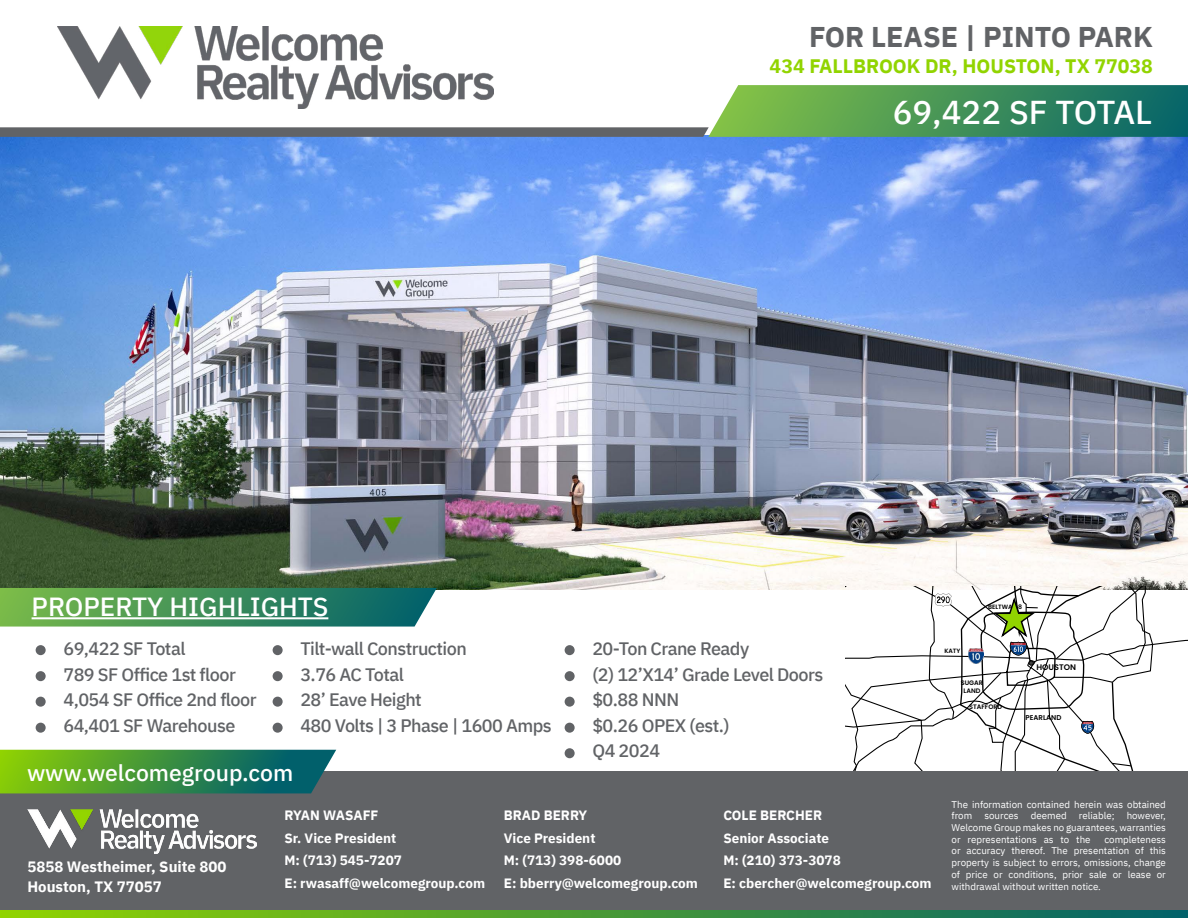
<style>
.page{position:relative;width:1188px;height:918px;background:#fff}
.page>*{position:absolute;margin:0;border:0;box-sizing:border-box;transform-origin:0 0}
.t1{font:500 33px "IBM Plex Sans";color:#fff}
.t2{font:700 28.5px "IBM Plex Sans";color:#616366}
.t3{font:500 26.25px "IBM Plex Sans";color:#fff}
.t4{font:500 22.95px "IBM Plex Sans";color:#fff}
.t5{font:700 19.5px "IBM Plex Sans";color:#91d400}
.t6{font:500 18px/25.5px "IBM Plex Sans";letter-spacing:-.03em;color:#616366}
.t7{font:700 15px/19.5px "IBM Plex Sans";color:#fff}
.t8{font:700 13.5px/22.5px "IBM Plex Sans";color:#fff}
.t9{font:9.75px/11.7px "IBM Plex Sans";color:#fff;text-align:justify}
.t10{font:600 8.1px "Poppins";color:#000}
.t11{font:600 7.05px "Poppins";color:#000}
.t12{font:600 6.45px/7.8px "Poppins";color:#000;text-align:center}
.t13{font:600 6.15px "Poppins";color:#000}
</style>
<div class="page">
<img style="left:0;top:137px;width:1188px;height:453px">
<svg style="left:845px;top:587px;width:343px;height:185px"></svg>
<svg style="left:0;top:588px;width:437px;height:39px;background:#469261"></svg>
<hr style="left:32px;top:617px;width:296px;height:2px;background:#fff">
<svg style="left:0;top:85px;width:1188px;height:52px"></svg>
<div style="left:36px;top:645px;width:10px;height:10px;background:#616366;border-radius:50%"></div>
<div style="left:36px;top:671px;width:10px;height:10px;background:#616366;border-radius:50%"></div>
<div style="left:36px;top:697px;width:10px;height:10px;background:#616366;border-radius:50%"></div>
<div style="left:36px;top:723px;width:10px;height:10px;background:#616366;border-radius:50%"></div>
<div style="left:273px;top:645px;width:10px;height:10px;background:#616366;border-radius:50%"></div>
<div style="left:273px;top:671px;width:10px;height:10px;background:#616366;border-radius:50%"></div>
<div style="left:273px;top:697px;width:10px;height:10px;background:#616366;border-radius:50%"></div>
<div style="left:273px;top:723px;width:10px;height:10px;background:#616366;border-radius:50%"></div>
<div style="left:565px;top:645px;width:10px;height:10px;background:#616366;border-radius:50%"></div>
<div style="left:565px;top:671px;width:10px;height:10px;background:#616366;border-radius:50%"></div>
<div style="left:565px;top:697px;width:10px;height:10px;background:#616366;border-radius:50%"></div>
<div style="left:565px;top:723px;width:10px;height:10px;background:#616366;border-radius:50%"></div>
<div style="left:565px;top:748px;width:10px;height:10px;background:#616366;border-radius:50%"></div>
<div style="left:0;top:772px;width:1188px;height:146px;background:#616366"></div>
<svg style="left:0;top:750px;width:336px;height:43px;background:#3f9040"></svg>
<svg style="left:0;top:911px;width:1188px;height:7px;background:#499a35"></svg>
<img style="left:58px;top:27px;width:436px;height:81px">
<img style="left:28px;top:810px;width:229px;height:43px">
<h2 class="t2" style="left:809px;top:14px;width:345px">FOR LEASE | PINTO PARK</h2>
<h3 class="t5" style="left:770px;top:51px;width:385px">434 FALLBROOK DR, HOUSTON, TX 77038</h3>
<h1 class="t1" style="left:893px;top:86px;width:261px">69,422 SF TOTAL</h1>
<h3 class="t3" style="left:32px;top:586px;width:298px">PROPERTY HIGHLIGHTS</h3>
<h3 class="t6" style="left:63px;top:635px;width:195px">69,422 SF Total<br>789 SF Office 1st floor<br>4,054 SF Office 2nd floor<br>64,401 SF Warehouse</h3>
<h3 class="t6" style="left:300px;top:635px;width:253px">Tilt-wall Construction<br>3.76 AC Total<br>28’ Eave Height<br>480 Volts | 3 Phase | 1600 Amps</h3>
<h3 class="t6" style="left:592px;top:635px;width:233px">20-Ton Crane Ready<br>(2) 12’X14’ Grade Level Doors $0.88 NNN<br>$0.26 OPEX (est.)<br>Q4 2024</h3>
<h3 class="t4" style="left:27px;top:755px;width:268px">www.welcomegroup.com</h3>
<p class="t13" style="left:988px;top:603px;width:35px">BELTWAY 8</p>
<p class="t13" style="left:944px;top:648px;width:18px">KATY</p>
<p class="t12" style="left:961px;top:679px;width:24px">SUGAR<br>LAND</p>
<p class="t12" style="left:969px;top:703px;width:35px">STAFFORD</p>
<p class="t10" style="left:1036px;top:663px;width:41px">HOUSTON</p>
<p class="t11" style="left:1026px;top:714px;width:37px">PEARLAND</p>
<h3 class="t7" style="left:27px;top:856px;width:201px">5858 Westheimer, Suite 800<br>Houston, TX 77057</h3>
<h3 class="t8" style="left:284px;top:803px;width:202px">RYAN WASAFF<br>Sr. Vice President<br>M: (713) 545-7207<br>E: rwasaff@welcomegroup.com</h3>
<h3 class="t8" style="left:504px;top:803px;width:196px">BRAD BERRY<br>Vice President<br>M: (713) 398-6000<br>E: bberry@welcomegroup.com</h3>
<h3 class="t8" style="left:723px;top:803px;width:210px">COLE BERCHER<br>Senior Associate<br>M: (210) 373-3078<br>E: cbercher@welcomegroup.com</h3>
<p class="t9" style="left:952px;top:798px;width:216px">The information contained herein was obtained from sources deemed reliable; however, Welcome Group makes no guarantees, warranties or representations as to the</p>
<p class="t9" style="left:952px;top:833px;width:216px;text-indent:153px">completeness or accuracy thereof. The presentation of this property is subject to errors, omissions, change of price or conditions, prior sale or lease or withdrawal without written notice.</p>
</div>
